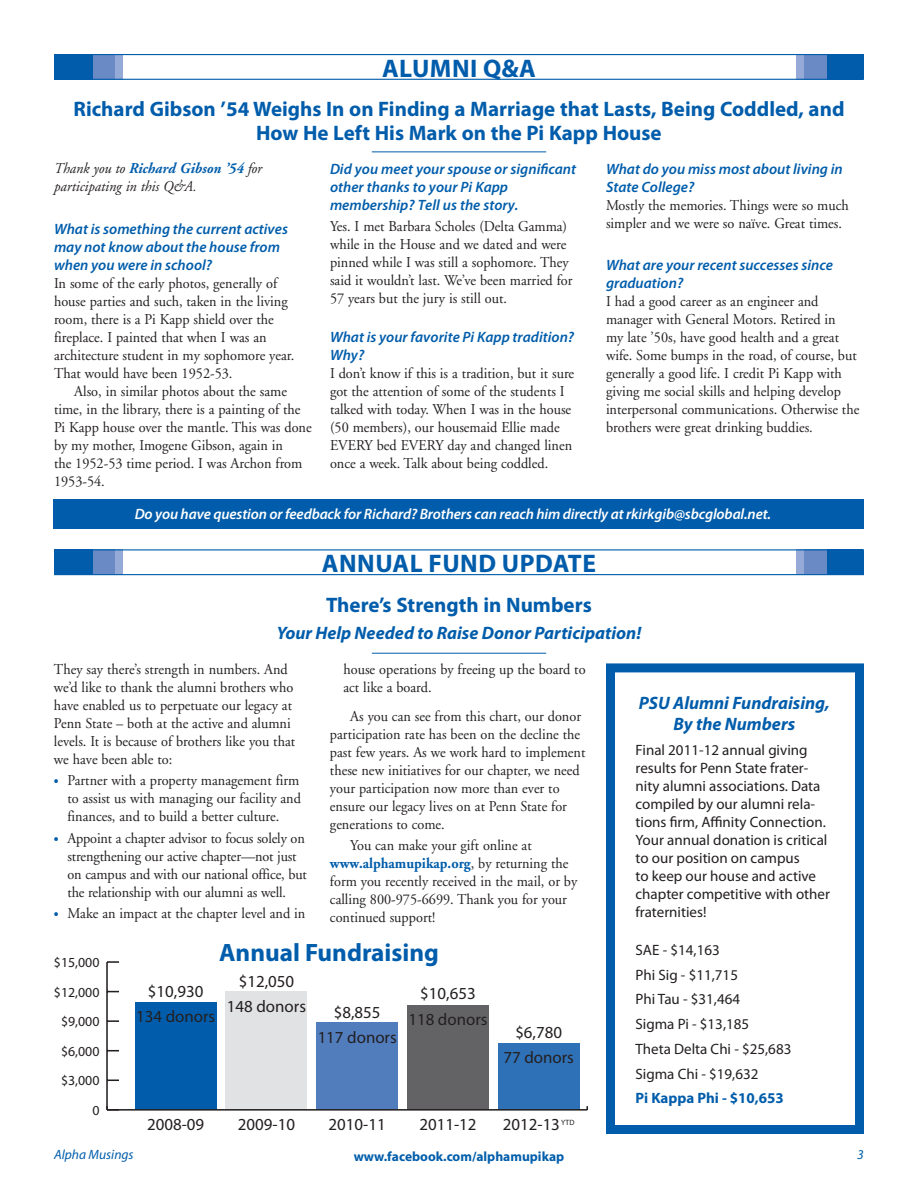
<style>
.page{position:relative;width:918px;height:1188px;background:#fff}
.page>*{position:absolute;margin:0;border:0;box-sizing:border-box;transform-origin:0 0}
.t1{font:700 25.5px "Myriad Pro";letter-spacing:.02em;color:#015dab}
.t2{font:700 25.2px "Myriad Pro";color:#015dab}
.t3{font:700 21px/24px "Myriad Pro";color:#015dab;text-align:center}
.t4{font:italic 700 18px/21px "Myriad Pro";color:#015dab;text-align:center}
.t5{font:16.95px "Myriad Pro";color:#231f20}
.t6{font:15px/18px "Adobe Garamond";color:#231f20;scale:.95 1}
.t7{font:15px/18px "Myriad Pro";color:#231f20}
.t8{font:italic 600 15px/18px "Myriad Pro";color:#015dab}
.t9{font:italic 600 15px "Myriad Pro";letter-spacing:-.01em;color:#fff}
.t10{font:italic 15px/18px "Adobe Garamond";color:#231f20;scale:.95 1}
.t11{font:700 15px "Myriad Pro";color:#015dab}
.t12{font:13.8px "Myriad Pro";color:#231f20}
.t13{font:700 13.5px "Myriad";color:#015dab}
.t14{font:italic 13.5px "Myriad";color:#015dab}
.s1{font-weight:700;color:#015dab}
.s2{font-family:"Myriad Pro";font-weight:700;color:#015dab}
</style>
<div class="page">
<div style="left:87px;top:54px;width:36px;height:26px;background:#95aad6"></div>
<div style="left:79px;top:54px;width:36px;height:26px;background:#6a8ac5"></div>
<div style="left:54px;top:54px;width:38px;height:26px;background:#015dab"></div>
<div style="left:796px;top:54px;width:36px;height:26px;background:#95aad6"></div>
<div style="left:804px;top:54px;width:36px;height:26px;background:#6a8ac5"></div>
<div style="left:827px;top:54px;width:36px;height:26px;background:#015dab"></div>
<div style="left:54px;top:54px;width:810px;height:26px;border:1px solid #015dab"></div>
<div style="left:87px;top:550px;width:36px;height:25px;background:#95aad6"></div>
<div style="left:79px;top:550px;width:36px;height:25px;background:#6a8ac5"></div>
<div style="left:54px;top:550px;width:38px;height:25px;background:#015dab"></div>
<div style="left:796px;top:550px;width:36px;height:25px;background:#95aad6"></div>
<div style="left:804px;top:550px;width:36px;height:25px;background:#6a8ac5"></div>
<div style="left:827px;top:550px;width:36px;height:25px;background:#015dab"></div>
<div style="left:54px;top:549px;width:810px;height:26px;border:1px solid #015dab"></div>
<hr style="left:372px;top:152px;width:174px;height:1px;background:#015dab">
<hr style="left:372px;top:653px;width:174px;height:1px;background:#015dab">
<div style="left:606px;top:663px;width:258px;height:471px;border:9px solid #015dab"></div>
<div style="left:54px;top:500px;width:810px;height:29px;background:#015dab"></div>
<hr style="left:106px;top:962px;width:2px;height:148px;background:#231f20">
<svg style="left:108px;top:1020px;width:11px;height:2px"></svg>
<svg style="left:107px;top:961px;width:12px;height:2px"></svg>
<div style="left:498px;top:1043px;width:82px;height:67px;background:#2f71b7"></div>
<div style="left:407px;top:1005px;width:82px;height:105px;background:#636366"></div>
<div style="left:316px;top:1023px;width:82px;height:87px;background:#517dbd"></div>
<div style="left:226px;top:991px;width:81px;height:119px;background:#e1e2e4"></div>
<div style="left:135px;top:1002px;width:82px;height:108px;background:#015dab"></div>
<hr style="left:107px;top:1109px;width:480px;height:2px;background:#231f20">
<svg style="left:106px;top:1106px;width:13px;height:5px"></svg>
<h1 class="t1" style="left:382px;top:51px;width:155px">Alumni Q&amp;A</h1>
<h3 class="t3" style="left:73px;top:96px;width:773px">Richard Gibson ’54 Weighs In on Finding a Marriage that Lasts, Being Coddled, and<br>How He Left His Mark on the Pi Kapp House</h3>
<p class="t10" style="left:54px;top:160px;width:221px">Thank you to <span class="s1">Richard Gibson ’54</span> for participating in this Q&amp;A.</p>
<p class="t8" style="left:54px;top:219px;width:236px">What is something the current actives may not know about the house from when you were in school?</p>
<p class="t6" style="left:54px;top:274px;width:254px">In some of the early photos, generally of house parties and such, taken in the living room, there is a Pi Kapp shield over the fireplace. I painted that when I was an architecture student in my sophomore year.<br>That would have been 1952-53.</p>
<p class="t6" style="left:54px;top:382px;width:273px;text-indent:20px">Also, in similar photos about the same time, in the library, there is a painting of the Pi Kapp house over the mantle. This was done by my mother, Imogene Gibson, again in<br>the 1952-53 time period. I was Archon from 1953-54.</p>
<p class="t8" style="left:330px;top:159px;width:248px">Did you meet your spouse or significant other thanks to your Pi Kapp membership? Tell us the story.</p>
<p class="t6" style="left:330px;top:218px;width:257px">Yes. I met Barbara Scholes (Delta Gamma) while in the House and we dated and were pinned while I was still a sophomore. They said it wouldn’t last. We’ve been married for 57 years but the jury is still out.</p>
<p class="t8" style="left:330px;top:328px;width:246px">What is your favorite Pi Kapp tradition?<br>Why?</p>
<p class="t6" style="left:330px;top:365px;width:259px">I don’t know if this is a tradition, but it sure got the attention of some of the students I talked with today. When I was in the house (50 members), our housemaid Ellie made EVERY bed EVERY day and changed linen once a week. Talk about being coddled.</p>
<p class="t8" style="left:606px;top:159px;width:238px">What do you miss most about living in<br>State College?</p>
<p class="t6" style="left:606px;top:196px;width:257px">Mostly the memories. Things were so much simpler and we were so naïve. Great times.</p>
<p class="t8" style="left:606px;top:256px;width:228px">What are your recent successes since graduation?</p>
<p class="t6" style="left:606px;top:293px;width:268px">I had a good career as an engineer and manager with General Motors. Retired in<br>my late ’50s, have good health and a great wife. Some bumps in the road, of course, but generally a good life. I credit Pi Kapp with giving me social skills and helping develop interpersonal communications. Otherwise the brothers were great drinking buddies.</p>
<p class="t9" style="left:135px;top:504px;width:638px">Do you have question or feedback for Richard? Brothers can reach him directly at rkirkgib@sbcglobal.net.</p>
<h1 class="t1" style="left:322px;top:547px;width:276px">Annual Fund Update</h1>
<h3 class="t3" style="left:326px;top:592px;width:267px">There’s Strength in Numbers</h3>
<p class="t4" style="left:277px;top:622px;width:366px">Your Help Needed to Raise Donor Participation!</p>
<p class="t6" style="left:54px;top:661px;width:255px">They say there’s strength in numbers. And we’d like to thank the alumni brothers who have enabled us to perpetuate our legacy at Penn State – both at the active and alumni levels. It is because of brothers like you that we have been able to:</p>
<p class="t6" style="left:67px;top:772px;width:247px;text-align:justify;text-indent:-13px"><span class="s2">•</span> Partner with a property management firm to assist us with managing our facility and finances, and to build a better culture.</p>
<p class="t6" style="left:67px;top:829px;width:253px;text-indent:-13px"><span class="s2">•</span> Appoint a chapter advisor to focus solely on strengthening our active chapter—not just on campus and with our national office, but the relationship with our alumni as well.</p>
<p class="t6" style="left:54px;top:904px;width:266px"><span class="s2">•</span> Make an impact at the chapter level and in</p>
<p class="t6" style="left:343px;top:661px;width:256px">house operations by freeing up the board to act like a board.</p>
<p class="t6" style="left:330px;top:708px;width:270px;text-indent:20px">As you can see from this chart, our donor participation rate has been on the decline the past few years. As we work hard to implement these new initiatives for our chapter, we need your participation now more than ever to ensure our legacy lives on at Penn State for generations to come.</p>
<p class="t6" style="left:330px;top:837px;width:262px;text-indent:20px">You can make your gift online at <span class="s1">www.alphamupikap.org</span>, by returning the form you recently received in the mail, or by calling 800-975-6699. Thank you for your continued support!</p>
<p class="t12" style="left:54px;top:954px;width:47px">$15,000</p>
<p class="t12" style="left:54px;top:984px;width:47px">$12,000</p>
<p class="t12" style="left:61px;top:1013px;width:40px">$9,000</p>
<p class="t12" style="left:61px;top:1043px;width:40px">$6,000</p>
<p class="t12" style="left:61px;top:1072px;width:40px">$3,000</p>
<p class="t12" style="left:92px;top:1102px;width:9px">0</p>
<h2 class="t2" style="left:219px;top:936px;width:221px">Annual Fundraising</h2>
<p class="t5" style="left:239px;top:971px;width:57px">$12,050</p>
<p class="t5" style="left:148px;top:981px;width:57px">$10,930</p>
<p class="t5" style="left:420px;top:983px;width:57px">$10,653</p>
<p class="t5" style="left:334px;top:1002px;width:48px">$8,855</p>
<p class="t5" style="left:227px;top:996px;width:81px">148 donors</p>
<p class="t5" style="left:136px;top:1006px;width:81px">134 donors</p>
<p class="t5" style="left:408px;top:1008px;width:81px">118 donors</p>
<p class="t5" style="left:318px;top:1027px;width:81px">117 donors</p>
<p class="t5" style="left:515px;top:1022px;width:48px">$6,780</p>
<p class="t5" style="left:503px;top:1047px;width:72px">77 donors</p>
<p class="t5" style="left:147px;top:1114px;width:59px">2008-09</p>
<p class="t5" style="left:238px;top:1114px;width:59px">2009-10</p>
<p class="t5" style="left:329px;top:1114px;width:59px">2010-11</p>
<p class="t5" style="left:419px;top:1114px;width:59px">2011-12</p>
<p class="t5" style="left:503px;top:1114px;width:73px">2012-13 <sup>YTD</sup></p>
<p class="t4" style="left:639px;top:692px;width:192px">PSU Alumni Fundraising,<br>By the Numbers</p>
<p class="t7" style="left:636px;top:740px;width:196px">Final 2011-12 annual giving results for Penn State frater&shy;nity alumni associations. Data compiled by our alumni rela&shy;tions firm, Affinity Connection.<br>Your annual donation is critical to our position on campus<br>to keep our house and active chapter competitive with other fraternities!</p>
<p class="t7" style="left:636px;top:937px;width:157px;line-height:24.8px">SAE - $14,163<br>Phi Sig - $11,715<br>Phi Tau - $31,464<br>Sigma Pi - $13,185<br>Theta Delta Chi - $25,683<br>Sigma Chi - $19,632</p>
<p class="t11" style="left:636px;top:1088px;width:150px">Pi Kappa Phi - $10,653</p>
<p class="t14" style="left:54px;top:1148px;width:81px">Alpha Musings</p>
<p class="t13" style="left:354px;top:1149px;width:212px">www.facebook.com/alphamupikap</p>
<p class="t14" style="left:857px;top:1148px;width:8px">3</p>
</div>
